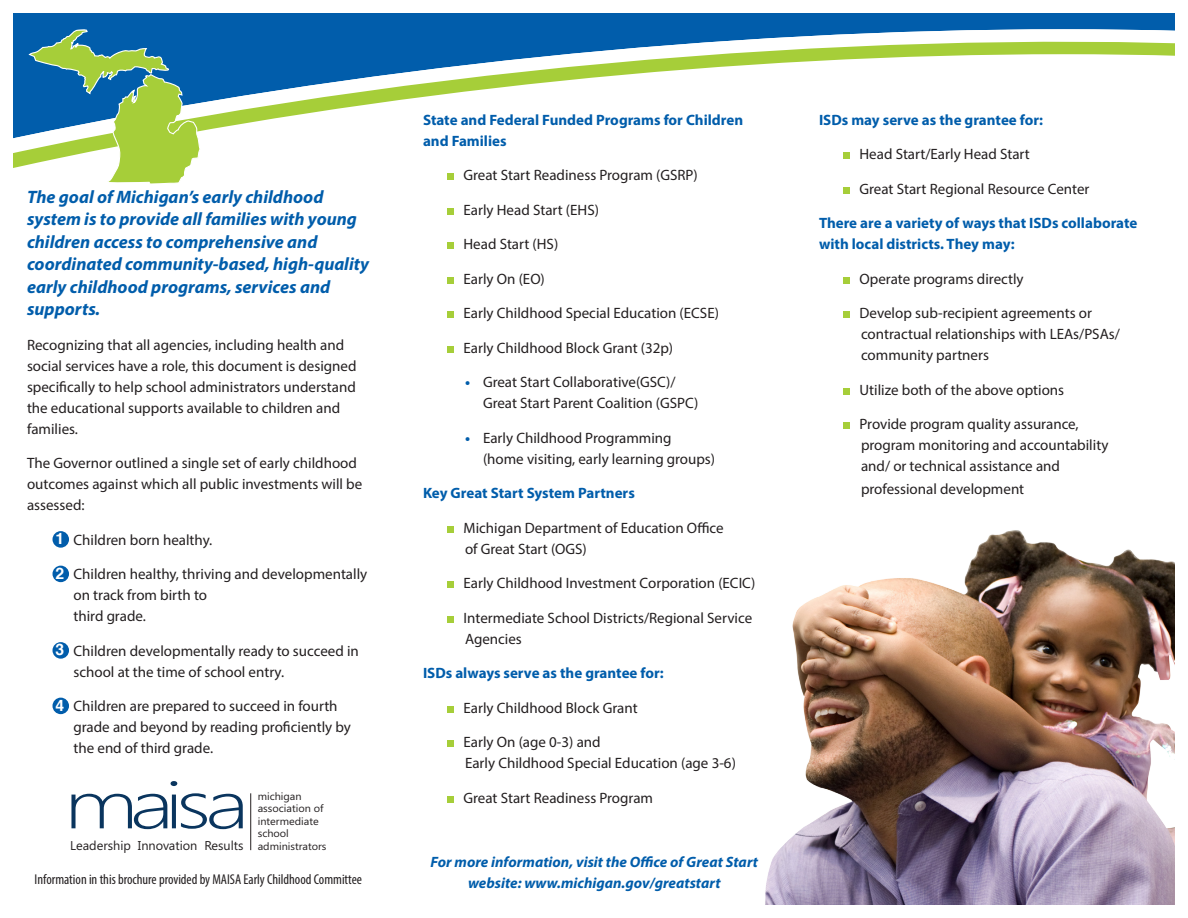
<style>
.page{position:relative;width:1188px;height:918px;background:#fff}
.page>*{position:absolute;margin:0;border:0;box-sizing:border-box;transform-origin:0 0}
.a_body{font:italic 700 18px/22.5px "Myriad Pro";color:#015dab}
.t1{font:700 15.75px "Helvetica";color:#fff}
.a_bullet{font:15px/21px "Myriad Pro";color:#231f20}
.a_body-2{font:15px/21px "Myriad Pro";color:#231f20}
.a_subhead{font:700 15px/21px "Myriad Pro";color:#015dab}
.a_sub_bullet{font:15px/21px "Myriad Pro";color:#231f20}
.t2{font:italic 700 15px/21px "Myriad Pro";color:#015dab;text-align:center}
.a_bullet-2{font:condensed 14.25px "Myriad Pro";color:#231f20}
.t3{font:12.75px "Segoe UI";color:#231f20}
.t4{font:10.5px/12.6px "Segoe UI";color:#231f20;scale:1.04 1}
.s1{font-weight:700;color:#015dab}
</style>
<div class="page">
<div style="left:13px;top:13px;width:1162px;height:13px;background:#015dab"></div>
<svg style="left:13px;top:26px;width:1162px;height:142px"></svg>
<img style="left:765px;top:530px;width:410px;height:375px">
<div style="left:52px;top:531px;width:17px;height:17px;background:#015dab;border-radius:50%"></div>
<div style="left:52px;top:566px;width:17px;height:16px;background:#015dab;border-radius:50%"></div>
<div style="left:52px;top:642px;width:17px;height:17px;background:#015dab;border-radius:50%"></div>
<div style="left:52px;top:698px;width:17px;height:16px;background:#015dab;border-radius:50%"></div>
<div style="left:447px;top:173px;width:7px;height:7px;background:#a6ce39"></div>
<div style="left:447px;top:208px;width:7px;height:7px;background:#a6ce39"></div>
<div style="left:447px;top:242px;width:7px;height:7px;background:#a6ce39"></div>
<div style="left:447px;top:277px;width:7px;height:7px;background:#a6ce39"></div>
<div style="left:447px;top:311px;width:7px;height:7px;background:#a6ce39"></div>
<div style="left:447px;top:346px;width:7px;height:7px;background:#a6ce39"></div>
<div style="left:447px;top:526px;width:7px;height:7px;background:#a6ce39"></div>
<div style="left:447px;top:581px;width:7px;height:7px;background:#a6ce39"></div>
<div style="left:447px;top:616px;width:7px;height:7px;background:#a6ce39"></div>
<div style="left:447px;top:706px;width:7px;height:7px;background:#a6ce39"></div>
<div style="left:447px;top:740px;width:7px;height:7px;background:#a6ce39"></div>
<div style="left:447px;top:796px;width:7px;height:7px;background:#a6ce39"></div>
<div style="left:843px;top:152px;width:7px;height:7px;background:#a6ce39"></div>
<div style="left:843px;top:187px;width:7px;height:7px;background:#a6ce39"></div>
<div style="left:843px;top:277px;width:7px;height:7px;background:#a6ce39"></div>
<div style="left:843px;top:311px;width:7px;height:7px;background:#a6ce39"></div>
<div style="left:843px;top:388px;width:7px;height:7px;background:#a6ce39"></div>
<div style="left:843px;top:422px;width:7px;height:7px;background:#a6ce39"></div>
<svg style="left:27px;top:29px;width:174px;height:155px"></svg>
<svg style="left:71px;top:781px;width:172px;height:48px"></svg>
<hr style="left:250px;top:793px;width:1px;height:57px;background:#231f20">
<p class="a_body" style="left:27px;top:185px;width:344px">The goal of Michigan’s early childhood system is to provide all families with young children access to comprehensive and coordinated community-based, high-quality early childhood programs, services and supports.</p>
<p class="a_body-2" style="left:27px;top:334px;width:331px">Recognizing that all agencies, including health and social services have a role, this document is designed specifically to help school administrators understand the educational supports available to children and families.</p>
<p class="a_body-2" style="left:27px;top:452px;width:337px">The Governor outlined a single set of early childhood outcomes against which all public investments will be assessed:</p>
<p class="t1" style="left:56px;top:526px;width:10px">1</p>
<p class="a_bullet" style="left:74px;top:529px;width:140px">Children born healthy.</p>
<p class="t1" style="left:56px;top:561px;width:10px">2</p>
<p class="a_bullet" style="left:74px;top:563px;width:295px">Children healthy, thriving and developmentally on track from birth to<br>third grade.</p>
<p class="t1" style="left:56px;top:637px;width:10px">3</p>
<p class="a_bullet" style="left:74px;top:640px;width:287px">Children developmentally ready to succeed in school at the time of school entry.</p>
<p class="t1" style="left:56px;top:693px;width:10px">4</p>
<p class="a_bullet" style="left:74px;top:695px;width:279px">Children are prepared to succeed in fourth grade and beyond by reading proficiently by the end of third grade.</p>
<p class="t3" style="left:70px;top:837px;width:175px">Leadership Innovation Results</p>
<p class="t4" style="left:258px;top:789px;width:68px">michigan association of intermediate school administrators</p>
<p class="a_bullet-2" style="left:35px;top:870px;width:329px">Information in this brochure provided by MAISA Early Childhood Committee</p>
<p class="a_subhead" style="left:423px;top:109px;width:322px">State and Federal Funded Programs for Children and Families</p>
<p class="a_bullet" style="left:464px;top:164px;width:236px">Great Start Readiness Program (GSRP)</p>
<p class="a_bullet" style="left:464px;top:199px;width:137px">Early Head Start (EHS)</p>
<p class="a_bullet" style="left:464px;top:233px;width:96px">Head Start (HS)</p>
<p class="a_bullet" style="left:464px;top:268px;width:83px">Early On (EO)</p>
<p class="a_bullet" style="left:464px;top:302px;width:257px">Early Childhood Special Education (ECSE)</p>
<p class="a_bullet" style="left:464px;top:337px;width:211px">Early Childhood Block Grant (32p)</p>
<p class="a_sub_bullet" style="left:483px;top:371px;width:217px;text-indent:-18px"><span class="s1">•</span> Great Start Collaborative(GSC)/<br>Great Start Parent Coalition (GSPC)</p>
<p class="a_sub_bullet" style="left:483px;top:427px;width:234px;text-indent:-18px"><span class="s1">•</span> Early Childhood Programming (home visiting, early learning groups)</p>
<p class="a_subhead" style="left:423px;top:482px;width:213px">Key Great Start System Partners</p>
<p class="a_bullet" style="left:464px;top:517px;width:262px">Michigan Department of Education Office of Great Start (OGS)</p>
<p class="a_bullet" style="left:464px;top:572px;width:293px">Early Childhood Investment Corporation (ECIC)</p>
<p class="a_bullet" style="left:464px;top:607px;width:290px">Intermediate School Districts/Regional Service<br>Agencies</p>
<p class="a_subhead" style="left:423px;top:662px;width:242px">ISDs always serve as the grantee for:</p>
<p class="a_bullet" style="left:464px;top:697px;width:176px">Early Childhood Block Grant</p>
<p class="a_bullet" style="left:464px;top:731px;width:274px">Early On (age 0-3) and<br>Early Childhood Special Education (age 3-6)</p>
<p class="a_bullet" style="left:464px;top:787px;width:191px">Great Start Readiness Program</p>
<p class="t2" style="left:431px;top:851px;width:329px">For more information, visit the Office of Great Start website: www.michigan.gov/greatstart</p>
<p class="a_subhead" style="left:819px;top:109px;width:226px">ISDs may serve as the grantee for:</p>
<p class="a_bullet" style="left:860px;top:143px;width:172px">Head Start/Early Head Start</p>
<p class="a_bullet" style="left:860px;top:178px;width:231px">Great Start Regional Resource Center</p>
<p class="a_subhead" style="left:819px;top:212px;width:320px">There are a variety of ways that ISDs collaborate with local districts. They may:</p>
<p class="a_bullet" style="left:860px;top:268px;width:166px">Operate programs directly</p>
<p class="a_bullet" style="left:860px;top:302px;width:262px">Develop sub-recipient agreements or contractual relationships with LEAs/PSAs/ community partners</p>
<p class="a_bullet" style="left:860px;top:379px;width:206px">Utilize both of the above options</p>
<p class="a_bullet" style="left:860px;top:413px;width:251px">Provide program quality assurance, program monitoring and accountability and/ or technical assistance and</p>
<p class="a_bullet" style="left:861px;top:478px;width:165px">professional development</p>
</div>
